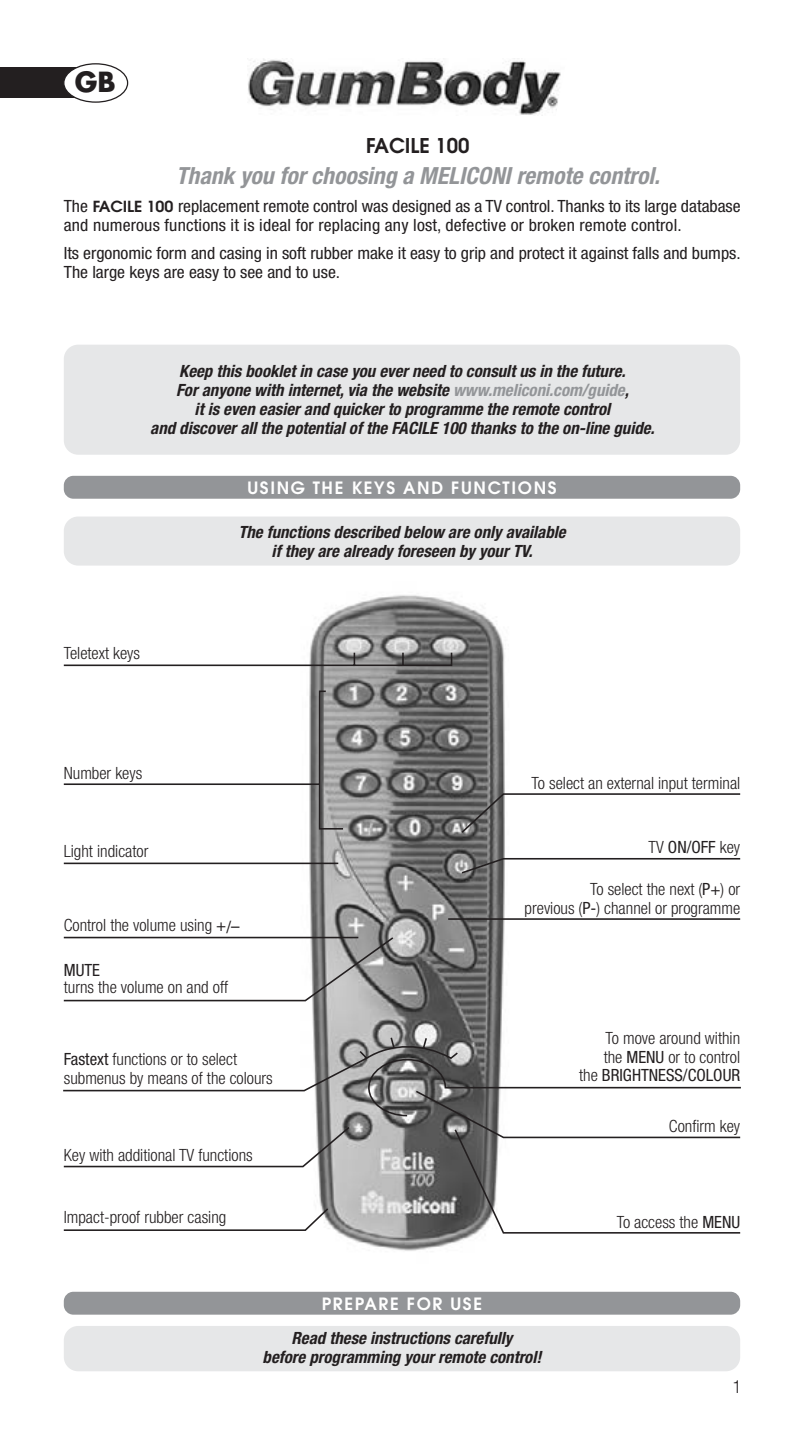
<style>
.page{position:relative;width:804px;height:1442px;background:#fff}
.page>*{position:absolute;margin:0;border:0;box-sizing:border-box;transform-origin:0 0}
.t1{font:700 27px "Futura";color:#231f20}
.t2{font:italic 700 condensed 23.62px "Helvetica Neue";color:#939598}
.t3{font:600 20.25px "Avant Garde";color:#231f20}
.t4{font:300 condensed 18px "Helvetica Neue";color:#231f20}
.t5{font:italic 700 condensed 16.88px/19.1px "Helvetica Neue";color:#231f20;text-align:center}
.t6{font:300 condensed 16.88px/18.4px "Helvetica Neue";color:#231f20;text-align:right}
.t7{font:condensed 16.88px/18.4px "Helvetica Neue";color:#231f20;scale:1.05 1}
.t8{font:600 16.88px "Avant Garde";letter-spacing:.1em;color:#fff}
.t9{font:condensed 16.88px "Helvetica Neue";color:#231f20}
.s1{font-family:"Avant Garde";font-weight:600;font-stretch:normal;font-size:15.3px}
.s2{color:#939598}
.s3{font-weight:300}
.s4{font-weight:400}
</style>
<div class="page">
<img style="left:310px;top:595px;width:194px;height:656px">
<div style="left:64px;top:476px;width:676px;height:23px;background:#939598;border-radius:10px"></div>
<div style="left:64px;top:516px;width:676px;height:49px;background:#e6e7e8;border-radius:14px"></div>
<div style="left:64px;top:1291px;width:676px;height:23px;background:#939598;border-radius:10px"></div>
<div style="left:64px;top:1325px;width:676px;height:46px;background:#e6e7e8;border-radius:14px"></div>
<div style="left:64px;top:345px;width:676px;height:110px;background:#e6e7e8;border-radius:14px"></div>
<svg style="left:63px;top:651px;width:678px;height:583px"></svg>
<div style="left:0;top:68px;width:99px;height:30px;background:#231f20"></div>
<div style="left:63px;top:63px;width:65px;height:40px;background:#fff;border:1px solid #231f20;border-radius:50%"></div>
<svg style="left:63px;top:861px;width:678px;height:256px"></svg>
<img style="left:248px;top:59px;width:313px;height:56px">
<h1 class="t1" style="left:75px;top:70px;width:43px">GB</h1>
<p class="t3" style="left:366px;top:138px;width:105px">FACILE 100</p>
<h2 class="t2" style="left:176px;top:167px;width:489px">Thank you forchoosing a MELICONIremote control.</h2>
<p class="t7" style="left:64px;top:198px;width:646px">The <span class="s1">FACILE 100</span> replacement remote control was designed as a TV control. Thanks to its large database and numerous functions it is ideal for replacing any lost, defective or broken remote control.</p>
<p class="t7" style="left:64px;top:245px;width:646px">Its ergonomic form and casing in soft rubber make it easy to grip and protect it against falls and bumps.<br>The large keys are easy to see and to use.</p>
<p class="t5" style="left:150px;top:363px;width:509px">Keep this booklet in case you everneed to consult us in the future.<br>Foranyone with internet,via the website <span class="s2">www.meliconi.com/guide</span>,<br>it is even easierand quickerto programme the remote control<br>and discoverallthe potentialof the FACILE 100 thanks to the on-line guide.</p>
<p class="t6" style="left:64px;top:645px;width:78px">Teletext keys</p>
<p class="t6" style="left:64px;top:765px;width:80px">Number keys</p>
<p class="t8" style="left:247px;top:481px;width:311px">USING THE KEYS AND FUNCTIONS</p>
<p class="t5" style="left:238px;top:524px;width:332px;line-height:18.4px">The functions described below are only available if they are already foreseen by yourTV.</p>
<p class="t6" style="left:531px;top:775px;width:210px">To select an external input terminal</p>
<p class="t6" style="left:64px;top:843px;width:86px">Light indicator</p>
<p class="t9" style="left:648px;top:841px;width:93px"><span class="s3">TV</span> ON/OFF <span class="s3">key</span></p>
<p class="t6" style="left:64px;top:917px;width:177px">Control the volume using <span class="s4">+/–</span></p>
<p class="t9" style="left:64px;top:964px;width:38px">MUTE</p>
<p class="t6" style="left:64px;top:979px;width:166px">turns the volume on and off</p>
<p class="t6" style="left:64px;top:1051px;width:211px;text-align:left"><span class="s4">Fastext</span> functions or to select submenus by means of the colours</p>
<p class="t6" style="left:64px;top:1147px;width:190px">Key with additional TV functions</p>
<p class="t6" style="left:524px;top:881px;width:217px">To select the next (<span class="s4">P+</span>) or<br>previous (<span class="s4">P-</span>) channel or programme</p>
<p class="t6" style="left:579px;top:1030px;width:163px">To move around within<br>the <span class="s4">MENU</span> or to control<br>the <span class="s4">BRIGHTNESS/COLOUR</span></p>
<p class="t6" style="left:669px;top:1118px;width:73px">Confirm key</p>
<p class="t6" style="left:64px;top:1209px;width:164px">Impact-proof rubber casing</p>
<p class="t6" style="left:616px;top:1213px;width:125px">To access the <span class="s4">MENU</span></p>
<p class="t8" style="left:322px;top:1297px;width:162px">PREPARE FOR USE</p>
<p class="t5" style="left:263px;top:1330px;width:283px;line-height:18.4px">Read these instructions carefully<br>before programming yourremote control!</p>
<p class="t4" style="left:732px;top:1379px;width:10px">1</p>
</div>
